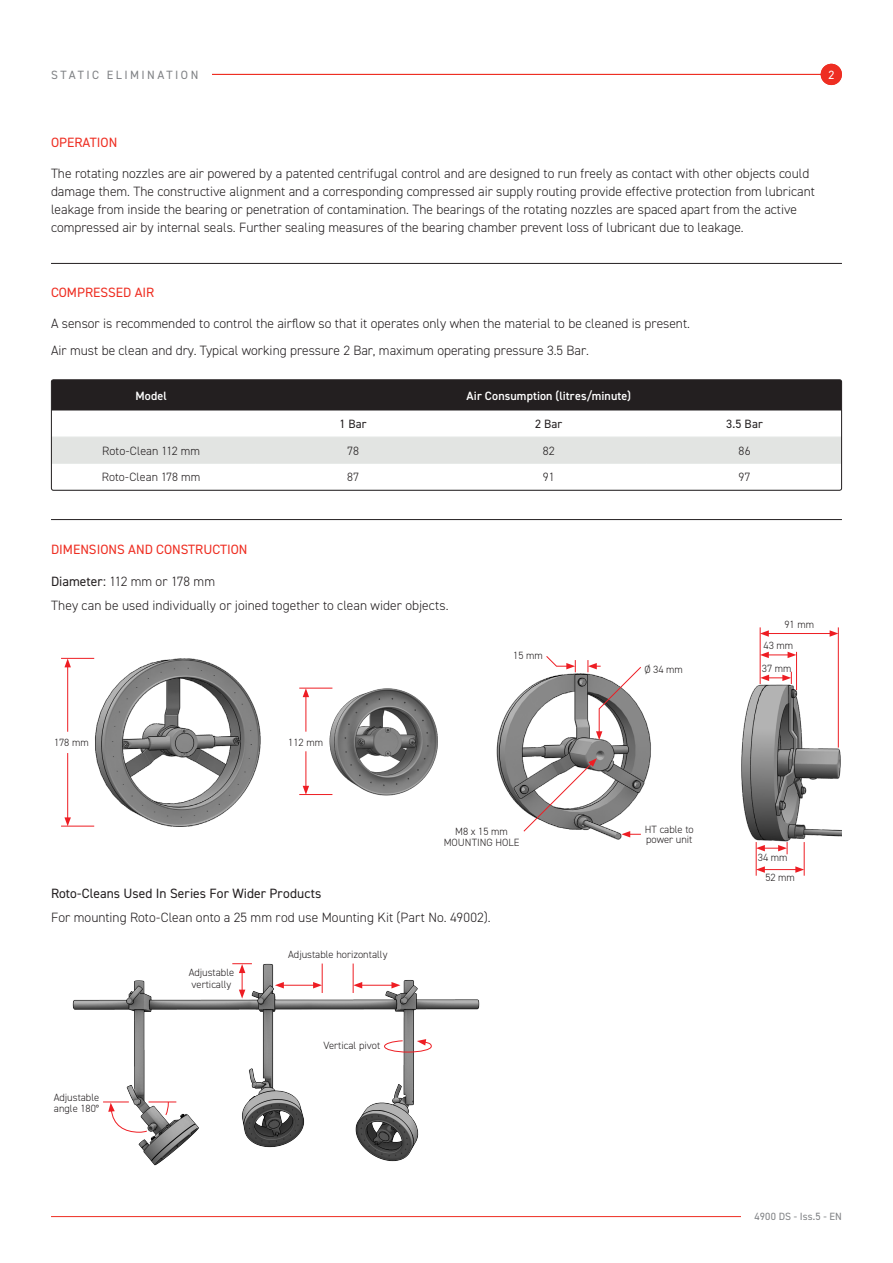
<style>
.page{position:relative;width:893px;height:1263px;background:#fff}
.page>*{position:absolute;margin:0;border:0;box-sizing:border-box;transform-origin:0 0}
.Body{font:300 13.5px/18px "DIN2014";color:#231f20}
.t1{font:13.5px "DIN2014";color:#ee2e22}
.Body-2{font:13.5px "DIN2014";letter-spacing:.005em;color:#231f20}
.Body-3{font:300 12px "DIN2014";letter-spacing:.005em;color:#231f20}
.t2{font:600 12px "DIN2014";letter-spacing:.01em;color:#fff}
.t3{font:12px "DIN2014";letter-spacing:.205em;color:#808285}
.Body-4{font:12px "DIN2014";letter-spacing:.015em;color:#231f20}
.t4{font:12px "DIN2014";color:#fff}
.t5{font:300 10.5px/10.5px "DIN2014";color:#231f20}
.t6{font:10.5px "DIN2014";letter-spacing:.015em;color:#808285}
.s1{font-weight:400}
</style>
<div class="page">
<hr style="left:51px;top:1216px;width:723px;height:1px;background:#ee2e22">
<div style="left:742px;top:1212px;width:100px;height:8px;background:#fff"></div>
<hr style="left:83px;top:74px;width:748px;height:1px;background:#ee2e22">
<div style="left:51px;top:64px;width:160px;height:21px;background:#fff"></div>
<div style="left:821px;top:64px;width:21px;height:21px;background:#ee2e22;border-radius:50%"></div>
<hr style="left:51px;top:519px;width:791px;height:1px;background:#231f20">
<div style="left:53px;top:381px;width:787px;height:29px;background:#231f20"></div>
<div style="left:53px;top:438px;width:787px;height:25px;background:#e2e4e2"></div>
<hr style="left:51px;top:437px;width:204px;height:1px;background:#e7eae8">
<hr style="left:255px;top:437px;width:196px;height:1px;background:#e7eae8">
<hr style="left:451px;top:437px;width:196px;height:1px;background:#e7eae8">
<hr style="left:647px;top:437px;width:195px;height:1px;background:#e7eae8">
<hr style="left:51px;top:463px;width:204px;height:1px;background:#e7eae8">
<hr style="left:255px;top:463px;width:196px;height:1px;background:#e7eae8">
<hr style="left:451px;top:463px;width:196px;height:1px;background:#e7eae8">
<hr style="left:647px;top:463px;width:195px;height:1px;background:#e7eae8">
<div style="left:51px;top:379px;width:791px;height:112px;border:1px solid #231f20;border-radius:2px"></div>
<img style="left:93px;top:657px;width:168px;height:170px">
<hr style="left:61px;top:658px;width:33px;height:1px;background:#ee1d23">
<hr style="left:61px;top:826px;width:33px;height:1px;background:#ee1d23">
<hr style="left:67px;top:665px;width:1px;height:67px;background:#ee1d23">
<svg style="left:64px;top:658px;width:7px;height:9px"></svg>
<hr style="left:67px;top:753px;width:1px;height:67px;background:#ee1d23">
<svg style="left:64px;top:817px;width:7px;height:9px"></svg>
<img style="left:319px;top:687px;width:119px;height:109px">
<hr style="left:299px;top:688px;width:33px;height:1px;background:#ee1d23">
<hr style="left:299px;top:794px;width:33px;height:1px;background:#ee1d23">
<hr style="left:306px;top:695px;width:1px;height:37px;background:#ee1d23">
<svg style="left:303px;top:688px;width:6px;height:9px"></svg>
<hr style="left:306px;top:751px;width:1px;height:37px;background:#ee1d23">
<svg style="left:303px;top:786px;width:6px;height:8px"></svg>
<img style="left:741px;top:682px;width:101px;height:161px">
<hr style="left:760px;top:627px;width:1px;height:57px;background:#ee1d23">
<hr style="left:796px;top:652px;width:1px;height:38px;background:#ee1d23">
<hr style="left:838px;top:627px;width:1px;height:120px;background:#ee1d23">
<svg style="left:760px;top:672px;width:32px;height:12px"></svg>
<svg style="left:760px;top:652px;width:36px;height:6px"></svg>
<hr style="left:766px;top:633px;width:66px;height:1px;background:#ee1d23">
<svg style="left:830px;top:630px;width:8px;height:7px"></svg>
<svg style="left:760px;top:630px;width:9px;height:7px"></svg>
<hr style="left:756px;top:842px;width:1px;height:34px;background:#ee1d23">
<hr style="left:804px;top:842px;width:1px;height:34px;background:#ee1d23">
<svg style="left:756px;top:842px;width:32px;height:12px"></svg>
<hr style="left:762px;top:869px;width:36px;height:1px;background:#ee1d23">
<svg style="left:795px;top:866px;width:9px;height:7px"></svg>
<svg style="left:756px;top:866px;width:9px;height:7px"></svg>
<img style="left:496px;top:670px;width:155px;height:169px">
<svg style="left:523px;top:758px;width:74px;height:74px"></svg>
<svg style="left:621px;top:831px;width:20px;height:6px"></svg>
<svg style="left:546px;top:656px;width:30px;height:16px"></svg>
<svg style="left:588px;top:660px;width:53px;height:80px"></svg>
<img style="left:72px;top:963px;width:408px;height:203px">
<hr style="left:322px;top:963px;width:1px;height:30px;background:#ee1d23">
<hr style="left:353px;top:963px;width:1px;height:30px;background:#ee1d23">
<svg style="left:384px;top:1039px;width:48px;height:13px"></svg>
<hr style="left:281px;top:985px;width:34px;height:1px;background:#ee1d23">
<svg style="left:313px;top:982px;width:9px;height:6px"></svg>
<svg style="left:275px;top:982px;width:9px;height:6px"></svg>
<hr style="left:360px;top:985px;width:34px;height:1px;background:#ee1d23">
<svg style="left:391px;top:982px;width:9px;height:6px"></svg>
<svg style="left:353px;top:982px;width:9px;height:6px"></svg>
<svg style="left:232px;top:963px;width:20px;height:35px"></svg>
<svg style="left:103px;top:1101px;width:73px;height:31px"></svg>
<hr style="left:51px;top:263px;width:791px;height:1px;background:#231f20">
<p class="t3" style="left:51px;top:67px;width:149px">STATIC ELIMINATION</p>
<p class="t4" style="left:828px;top:67px;width:7px">2</p>
<p class="t1" style="left:51px;top:133px;width:68px">OPERATION</p>
<p class="Body" style="left:51px;top:165px;width:765px">The rotating nozzles are air powered by a patented centrifugal control and are designed to run freely as contact with other objects could damage them. The constructive alignment and a corresponding compressed air supply routing provide effective protection from lubricant leakage from inside the bearing or penetration of contamination. The bearings of the rotating nozzles are spaced apart from the active</p>
<p class="Body" style="left:51px;top:219px;width:694px">compressed air by internal seals. Further sealing measures of the bearing chamber prevent loss of lubricant due to leakage.</p>
<p class="t1" style="left:51px;top:283px;width:105px">COMPRESSED AIR</p>
<p class="Body" style="left:51px;top:315px;width:641px">A sensor is recommended to control the airflow so that it operates only when the material to be cleaned is present.</p>
<p class="Body" style="left:51px;top:342px;width:539px">Air must be clean and dry. Typical working pressure 2 Bar, maximum operating pressure 3.5 Bar.</p>
<p class="t2" style="left:135px;top:388px;width:33px">Model</p>
<p class="t2" style="left:466px;top:388px;width:166px">Air Consumption (litres/minute)</p>
<p class="Body-4" style="left:339px;top:417px;width:29px">1 Bar</p>
<p class="Body-4" style="left:535px;top:417px;width:29px">2 Bar</p>
<p class="Body-4" style="left:726px;top:417px;width:38px">3.5 Bar</p>
<p class="Body-3" style="left:102px;top:443px;width:99px">Roto-Clean 112 mm</p>
<p class="Body-3" style="left:347px;top:443px;width:13px">78</p>
<p class="Body-3" style="left:543px;top:443px;width:14px">82</p>
<p class="Body-3" style="left:738px;top:443px;width:14px">86</p>
<p class="Body-3" style="left:102px;top:470px;width:100px">Roto-Clean 178 mm</p>
<p class="Body-3" style="left:347px;top:470px;width:13px">87</p>
<p class="Body-3" style="left:543px;top:470px;width:13px">91</p>
<p class="Body-3" style="left:738px;top:470px;width:14px">97</p>
<p class="t1" style="left:51px;top:541px;width:198px">DIMENSIONS AND CONSTRUCTION</p>
<p class="Body" style="left:51px;top:572px;width:166px"><span class="s1">Diameter:</span> 112 mm or 178 mm</p>
<p class="Body" style="left:51px;top:596px;width:399px">They can be used individually or joined together to clean wider objects.</p>
<p class="t5" style="left:513px;top:650px;width:31px">15 mm</p>
<p class="t5" style="left:644px;top:664px;width:40px">Ø 34 mm</p>
<p class="t5" style="left:784px;top:619px;width:31px">91 mm</p>
<p class="t5" style="left:763px;top:640px;width:31px">43 mm</p>
<p class="t5" style="left:762px;top:663px;width:31px">37 mm</p>
<p class="t5" style="left:54px;top:737px;width:36px">178 mm</p>
<p class="t5" style="left:288px;top:737px;width:36px">112 mm</p>
<p class="t5" style="left:455px;top:827px;width:54px">M8 x 15 mm</p>
<p class="t5" style="left:444px;top:837px;width:77px">MOUNTING HOLE</p>
<p class="Body-2" style="left:51px;top:885px;width:272px">Roto-Cleans Used In Series For Wider Products</p>
<p class="Body" style="left:51px;top:908px;width:441px">For mounting Roto-Clean onto a 25 mm rod use Mounting Kit (Part No. 49002).</p>
<p class="t5" style="left:54px;top:1092px;width:47px">Adjustable</p>
<p class="t5" style="left:54px;top:1103px;width:47px">angle 180°</p>
<p class="t5" style="left:189px;top:968px;width:47px">Adjustable</p>
<p class="t5" style="left:192px;top:979px;width:41px">vertically</p>
<p class="t5" style="left:288px;top:949px;width:101px">Adjustable horizontally</p>
<p class="t5" style="left:324px;top:1040px;width:58px">Vertical pivot</p>
<p class="t5" style="left:645px;top:824px;width:50px">HT cable to power unit</p>
<p class="t5" style="left:758px;top:852px;width:31px">34 mm</p>
<p class="t5" style="left:765px;top:872px;width:31px">52 mm</p>
<p class="t6" style="left:755px;top:1210px;width:89px">4900 DS - Iss.5 - EN</p>
</div>
